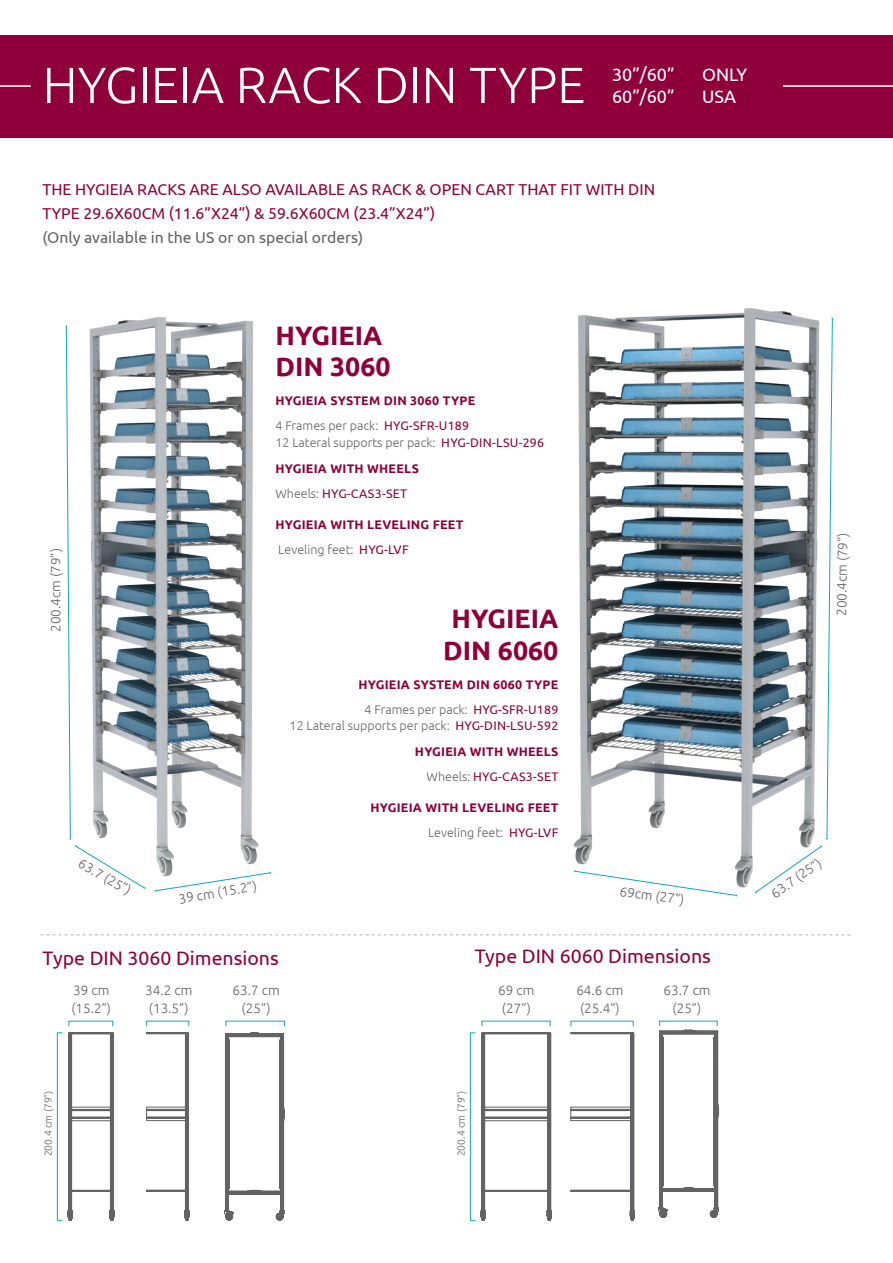
<style>
.page{position:relative;width:893px;height:1263px;background:#fff}
.page>*{position:absolute;margin:0;border:0;box-sizing:border-box;transform-origin:0 0}
.t1{font:300 50.7px "Ubuntu";color:#fff}
.t2{font:700 26.7px/31.7px "Ubuntu";color:#8f003a}
.t3{font:19.5px "Ubuntu";color:#8f003a}
.t4{font:18px/21.6px "Ubuntu";color:#fff}
.t5{font:15.75px/24px "Ubuntu";color:#8f003a}
.t6{font:15.75px "Ubuntu";color:#636366}
.t7{font:300 13.5px/18px "Ubuntu";color:#636366}
.t8{font:700 12.45px/24.9px "Ubuntu";letter-spacing:.02em;color:#8f003a}
.t9{font:300 12.45px "Ubuntu";color:#636366}
.t10{font:300 10.2px "Ubuntu";color:#636366}
.s1{font-weight:300;color:#636366}
.s2{font-weight:400}
.s3{font-weight:400;color:#8f003a}
</style>
<div class="page">
<div style="left:0;top:35px;width:893px;height:102px;background:#8f003a"></div>
<img style="left:65px;top:317px;width:194px;height:575px">
<img style="left:573px;top:308px;width:261px;height:589px">
<svg style="left:574px;top:870px;width:163px;height:26px"></svg>
<svg style="left:826px;top:318px;width:7px;height:521px"></svg>
<svg style="left:155px;top:872px;width:116px;height:20px"></svg>
<svg style="left:754px;top:845px;width:68px;height:49px"></svg>
<svg style="left:65px;top:326px;width:81px;height:563px"></svg>
<hr style="left:783px;top:85px;width:110px;height:2px;background:#fff">
<hr style="left:0;top:85px;width:31px;height:2px;background:#fff">
<svg style="left:224px;top:1032px;width:61px;height:188px"></svg>
<div style="left:57px;top:1033px;width:6px;height:187px;border:1px solid #0ea7c4"></div>
<svg style="left:68px;top:1032px;width:46px;height:189px"></svg>
<svg style="left:146px;top:1032px;width:43px;height:189px"></svg>
<div style="left:470px;top:1033px;width:6px;height:187px;border:1px solid #0ea7c4"></div>
<svg style="left:481px;top:1032px;width:71px;height:189px"></svg>
<svg style="left:570px;top:1032px;width:65px;height:189px"></svg>
<svg style="left:40px;top:934px;width:810px;height:1px"></svg>
<svg style="left:658px;top:1030px;width:61px;height:188px"></svg>
<h1 class="t1" style="left:43px;top:54px;width:544px">HYGIEIA RACK DIN TYPE</h1>
<h3 class="t4" style="left:612px;top:64px;width:64px">30”/60”<br>60”/60”</h3>
<h3 class="t4" style="left:702px;top:64px;width:47px">ONLY<br>USA</h3>
<p class="t5" style="left:43px;top:177px;width:614px">THE HYGIEIA RACKS ARE ALSO AVAILABLE AS RACK &amp; OPEN CART THAT FIT WITH DIN<br>TYPE 29.6X60CM (11.6”X24”) &amp; 59.6X60CM (23.4”X24”)</p>
<p class="t6" style="left:43px;top:228px;width:322px">(Only available in the US or on special orders)</p>
<h2 class="t2" style="left:275px;top:319px;width:117px">HYGIEIA<br>DIN 3060</h2>
<p class="t8" style="left:275px;top:388px;width:201px">HYGIEIA SYSTEM DIN 3060 TYPE<br><span class="s1">4 Frames per pack:</span> <span class="s2">HYG-SFR-U189</span></p>
<p class="t9" style="left:275px;top:435px;width:270px">12 Lateral supports per pack: <span class="s3">HYG-DIN-LSU-296</span></p>
<p class="t7" style="left:47px;top:632px;width:85px;rotate:-90deg">200.4cm (79”)</p>
<p class="t7" style="left:84px;top:854px;width:60px;rotate:29deg">63.7 (25”)</p>
<p class="t8" style="left:275px;top:456px;width:145px">HYGIEIA WITH WHEELS<br><span class="s1">Wheels:</span> <span class="s2">HYG-CAS3-SET</span></p>
<p class="t8" style="left:275px;top:512px;width:189px">HYGIEIA WITH LEVELING FEET<br><span class="s1">Leveling feet:</span> <span class="s2">HYG-LVF</span></p>
<p class="t7" style="left:177px;top:889px;width:81px;rotate:-9deg">39 cm (15.2”)</p>
<h2 class="t2" style="left:443px;top:602px;width:117px;text-align:center">HYGIEIA<br>DIN 6060</h2>
<p class="t8" style="left:358px;top:672px;width:201px;text-align:center">HYGIEIA SYSTEM DIN 6060 TYPE<br><span class="s1">4 Frames per pack:</span> <span class="s2">HYG-SFR-U189</span></p>
<p class="t9" style="left:290px;top:718px;width:270px">12 Lateral supports per pack: <span class="s3">HYG-DIN-LSU-592</span></p>
<p class="t8" style="left:415px;top:739px;width:145px;text-align:right">HYGIEIA WITH WHEELS<br><span class="s1">Wheels:</span> <span class="s2">HYG-CAS3-SET</span></p>
<p class="t8" style="left:370px;top:795px;width:189px;text-align:right">HYGIEIA WITH LEVELING FEET<br><span class="s1">Leveling feet:</span> <span class="s2">HYG-LVF</span></p>
<p class="t7" style="left:621px;top:882px;width:67px;rotate:7deg">69cm (27”)</p>
<h3 class="t3" style="left:43px;top:946px;width:238px">Type DIN 3060 Dimensions</h3>
<h3 class="t3" style="left:475px;top:945px;width:238px">Type DIN 6060 Dimensions</h3>
<p class="t7" style="left:71px;top:981px;width:41px">39 cm (15.2”)</p>
<p class="t10" style="left:42px;top:1156px;width:67px;rotate:-90deg">200.4 cm (79”)</p>
<p class="t7" style="left:145px;top:981px;width:49px">34.2 cm (13.5”)</p>
<p class="t7" style="left:233px;top:981px;width:49px;text-align:center">63.7 cm (25”)</p>
<p class="t10" style="left:455px;top:1156px;width:67px;rotate:-90deg">200.4 cm (79”)</p>
<p class="t7" style="left:498px;top:981px;width:38px">69 cm (27”)</p>
<p class="t7" style="left:576px;top:981px;width:49px">64.6 cm (25.4”)</p>
<p class="t7" style="left:663px;top:981px;width:49px;text-align:center">63.7 cm (25”)</p>
<p class="t7" style="left:832px;top:616px;width:85px;rotate:-89deg">200.4cm (79”)</p>
<p class="t7" style="left:767px;top:887px;width:60px;rotate:-35deg">63.7 (25”)</p>
</div>
